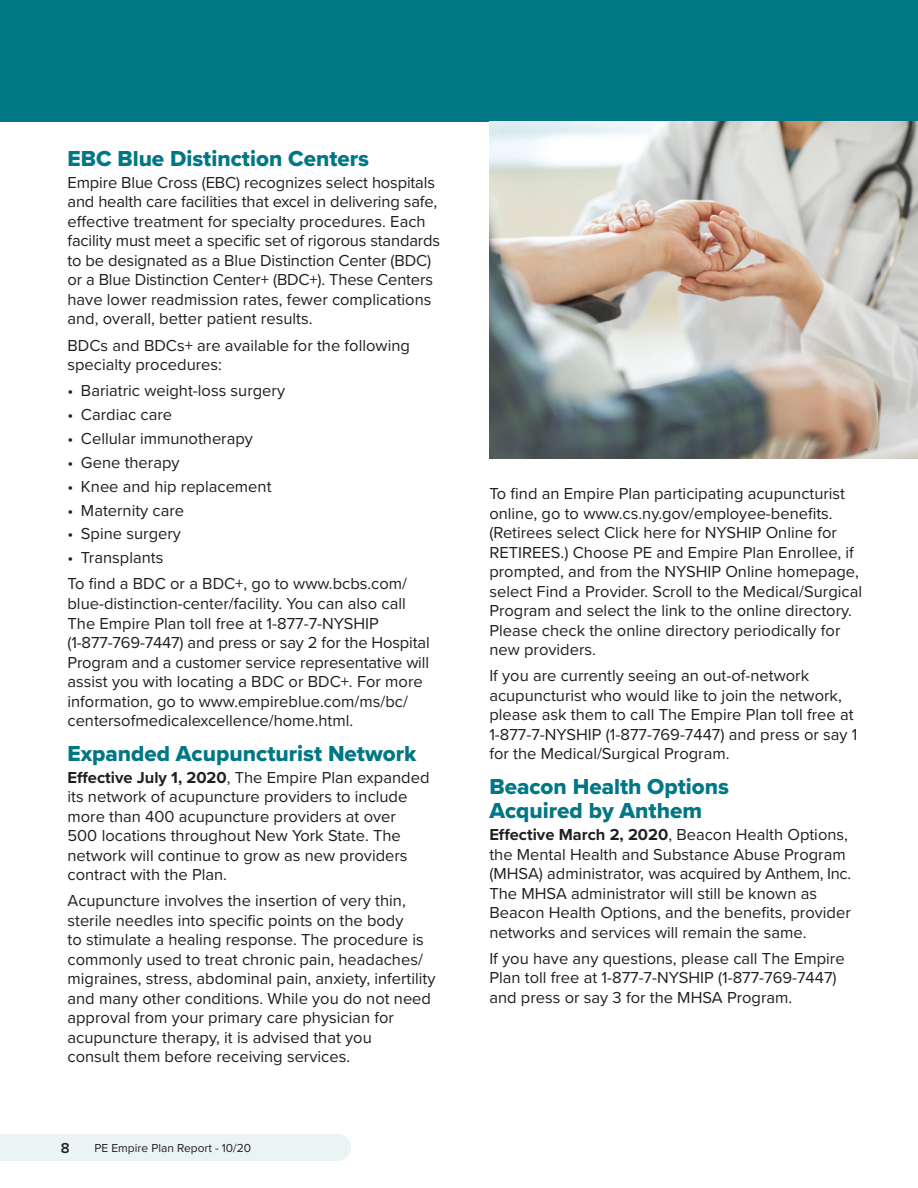
<style>
.page{position:relative;width:918px;height:1188px;background:#fff}
.page>*{position:absolute;margin:0;border:0;box-sizing:border-box;transform-origin:0 0}
.t1{font:22.5px/24px "Proxima Nova Extrabld";color:#007785}
.t2{font:16.5px/19.5px "Proxima Nova";color:#231f20}
.t3{font:600 15px "Proxima Nova";color:#231f20}
.t4{font:12px "Proxima Nova";color:#231f20}
.s1{font-weight:700}
</style>
<div class="page">
<div style="left:324px;top:1134px;width:27px;height:27px;background:#ebf4f5;border-radius:50%"></div>
<div style="left:0;top:1134px;width:338px;height:27px;background:#ebf4f5"></div>
<div style="left:0;top:0;width:918px;height:122px;background:#007785"></div>
<img style="left:489px;top:122px;width:429px;height:337px">
<h1 class="t1" style="left:68px;top:146px;width:303px">EBC Blue Distinction Centers</h1>
<p class="t2" style="left:68px;top:172px;width:374px">Empire Blue Cross (EBC) recognizes select hospitals and health care facilities that excel in delivering safe, effective treatment for specialty procedures. Each facility must meet a specific set of rigorous standards to be designated as a Blue Distinction Center (BDC) or a Blue Distinction Center+ (BDC+). These Centers have lower readmission rates, fewer complications and, overall, better patient results.</p>
<p class="t2" style="left:68px;top:335px;width:344px">BDCs and BDCs+ are available for the following specialty procedures:</p>
<p class="t2" style="left:68px;top:380px;width:219px">• Bariatric weight-loss surgery</p>
<p class="t2" style="left:68px;top:404px;width:106px">• Cardiac care</p>
<p class="t2" style="left:68px;top:428px;width:187px">• Cellular immunotherapy</p>
<p class="t2" style="left:68px;top:452px;width:114px">• Gene therapy</p>
<p class="t2" style="left:68px;top:476px;width:206px">• Knee and hip replacement</p>
<p class="t2" style="left:68px;top:500px;width:118px">• Maternity care</p>
<p class="t2" style="left:68px;top:523px;width:115px">• Spine surgery</p>
<p class="t2" style="left:68px;top:544px;width:341px;line-height:26.2px">• Transplants<br>To find a BDC or a BDC+, go to www.bcbs.com/</p>
<p class="t2" style="left:68px;top:593px;width:364px">blue-distinction-center/facility. You can also call The Empire Plan toll free at 1-877-7-NYSHIP (1-877-769-7447) and press or say 2 for the Hospital Program and a customer service representative will assist you with locating a BDC or BDC+. For more information, go to www.empireblue.com/ms/bc/ centersofmedicalexcellence/home.html.</p>
<h1 class="t1" style="left:68px;top:741px;width:350px">Expanded Acupuncturist Network</h1>
<p class="t2" style="left:68px;top:767px;width:364px"><span class="s1">Effective July 1, 2020</span>, The Empire Plan expanded its network of acupuncture providers to include more than 400 acupuncture providers at over 500 locations throughout New York State. The network will continue to grow as new providers contract with the Plan.</p>
<p class="t2" style="left:68px;top:890px;width:370px">Acupuncture involves the insertion of very thin, sterile needles into specific points on the body<br>to stimulate a healing response. The procedure is commonly used to treat chronic pain, headaches/ migraines, stress, abdominal pain, anxiety, infertility and many other conditions. While you do not need approval from your primary care physician for acupuncture therapy, it is advised that you<br>consult them before receiving services.</p>
<p class="t3" style="left:61px;top:1137px;width:10px">8</p>
<p class="t4" style="left:94px;top:1139px;width:158px">PE Empire Plan Report - 10/20</p>
<p class="t2" style="left:489px;top:483px;width:374px">To find an Empire Plan participating acupuncturist online, go to www.cs.ny.gov/employee-benefits. (Retirees select Click here for NYSHIP Online for RETIREES.) Choose PE and Empire Plan Enrollee, if prompted, and from the NYSHIP Online homepage, select Find a Provider. Scroll to the Medical/Surgical Program and select the link to the online directory.<br>Please check the online directory periodically for new providers.</p>
<p class="t2" style="left:489px;top:665px;width:370px">If you are currently seeing an out-of-network acupuncturist who would like to join the network, please ask them to call The Empire Plan toll free at 1-877-7-NYSHIP (1-877-769-7447) and press or say 1 for the Medical/Surgical Program.</p>
<h1 class="t1" style="left:489px;top:775px;width:241px">Beacon Health Options<br>Acquired by Anthem</h1>
<p class="t2" style="left:489px;top:824px;width:363px"><span class="s1">Effective March 2, 2020</span>, Beacon Health Options, the Mental Health and Substance Abuse Program (MHSA) administrator, was acquired by Anthem, Inc.<br>The MHSA administrator will still be known as Beacon Health Options, and the benefits, provider networks and services will remain the same.</p>
<p class="t2" style="left:489px;top:948px;width:357px">If you have any questions, please call The Empire<br>Plan toll free at 1-877-7-NYSHIP (1-877-769-7447) and press or say 3 for the MHSA Program.</p>
</div>
